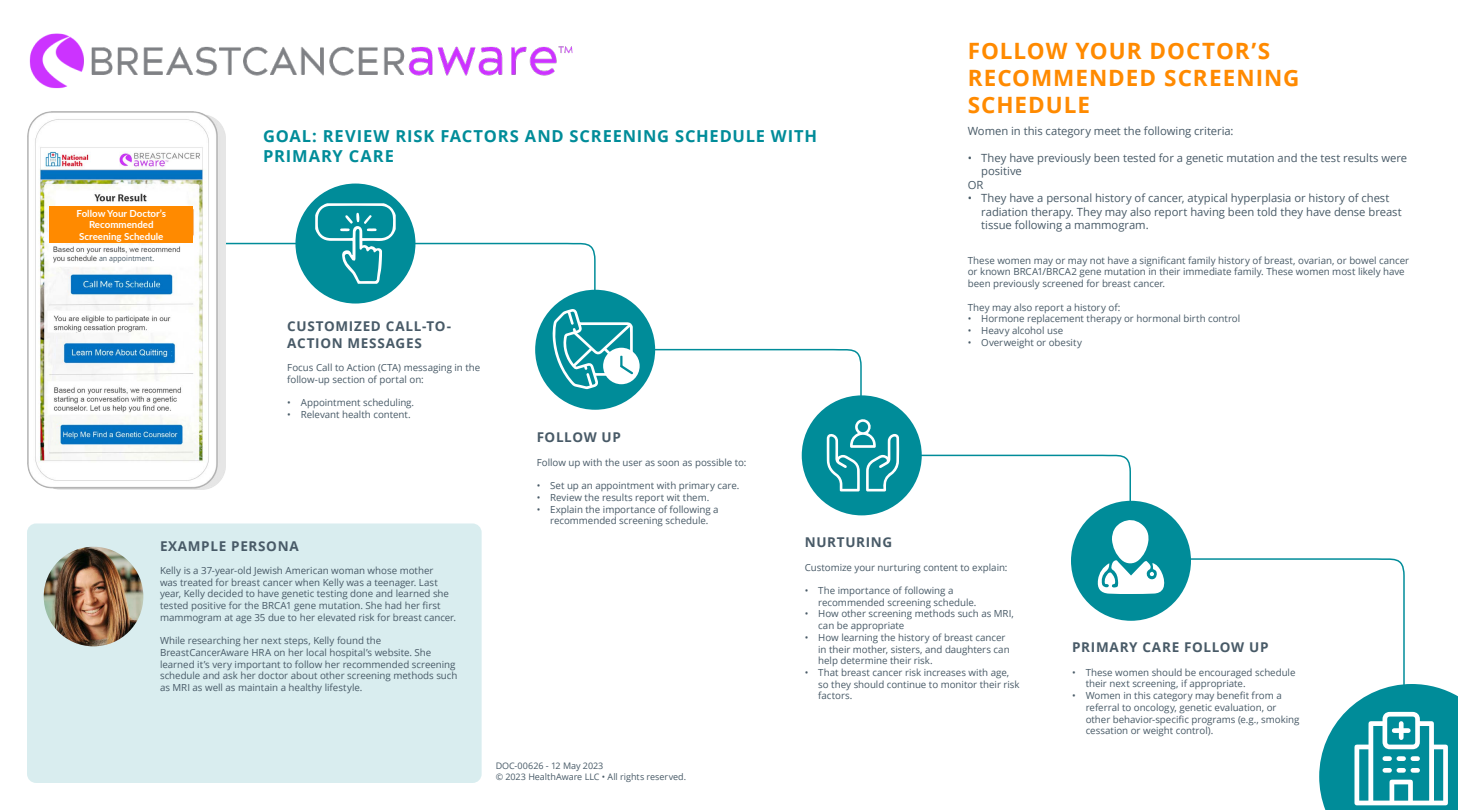
<style>
.page{position:relative;width:1458px;height:810px;background:#fff}
.page>*{position:absolute;margin:0;border:0;box-sizing:border-box;transform-origin:0 0}
.t1{font:700 22.5px/27px "Open Sans";letter-spacing:.04em;color:#ff8a00}
.t2{font:700 16.5px "Open Sans";letter-spacing:.05em;color:#008c99}
.t3{font:700 13.5px/16.2px "Open Sans";letter-spacing:.05em;color:#485a67}
.t4{font:11.25px/13.5px "Open Sans";letter-spacing:-.005em;color:#485a67}
.t5{font:9.75px/11.7px "Open Sans";letter-spacing:-.005em;color:#485a67}
.t6{font:700 9.75px "Lato";color:#fff}
.t7{font:9px "Open Sans";letter-spacing:-.005em;color:#485a67}
.t8{font:7.5px "Open Sans";color:#485a67;scale:.95 1}
</style>
<div class="page">
<svg style="left:1139px;top:558px;width:266px;height:126px"></svg>
<img style="left:29px;top:33px;width:544px;height:56px">
<div style="left:27px;top:523px;width:455px;height:260px;background:#d9edef;border-radius:9px"></div>
<div style="left:1071px;top:501px;width:120px;height:120px;background:#008c99;border-radius:50%"></div>
<div style="left:295px;top:184px;width:120px;height:120px;background:#008c99;border-radius:50%"></div>
<svg style="left:206px;top:203px;width:961px;height:391px"></svg>
<svg style="left:1319px;top:684px;width:139px;height:126px"></svg>
<img style="left:44px;top:547px;width:99px;height:99px;border-radius:50px">
<img style="left:28px;top:111px;width:198px;height:378px">
<div style="left:49px;top:206px;width:144px;height:37px;background:#ff8a00"></div>
<div style="left:99px;top:255px;width:80px;height:10px;background:#fff"></div>
<p class="t6" style="left:77px;top:206px;width:91px">Follow Your Doctor’s</p>
<p class="t6" style="left:89px;top:218px;width:66px">Recommended</p>
<p class="t6" style="left:79px;top:229px;width:86px">Screening Schedule</p>
<p class="t8" style="left:99px;top:253px;width:60px">an appointment.</p>
<p class="t2" style="left:263px;top:124px;width:556px">GOAL: REVIEW RISK FACTORS AND SCREENING SCHEDULE WITH</p>
<p class="t2" style="left:263px;top:144px;width:132px">PRIMARY CARE</p>
<p class="t3" style="left:287px;top:318px;width:165px">CUSTOMIZED CALL-TO-<br>ACTION MESSAGES</p>
<p class="t5" style="left:287px;top:361px;width:195px">Focus Call to Action (CTA) messaging in the follow-up section of portal on:</p>
<p class="t5" style="left:287px;top:397px;width:128px">• Appointment scheduling.</p>
<p class="t5" style="left:287px;top:408px;width:125px">• Relevant health content.</p>
<p class="t3" style="left:537px;top:429px;width:86px">FOLLOW UP</p>
<p class="t5" style="left:537px;top:456px;width:211px">Follow up with the user as soon as possible to:</p>
<p class="t5" style="left:537px;top:480px;width:204px">• Set up an appointment with primary care.</p>
<p class="t5" style="left:537px;top:491px;width:174px">• Review the results report wit them.</p>
<p class="t5" style="left:537px;top:503px;width:184px;text-align:center">• Explain the importance of following a recommended screening schedule.</p>
<p class="t1" style="left:968px;top:37px;width:333px">FOLLOW YOUR DOCTOR’S<br>RECOMMENDED SCREENING<br>SCHEDULE</p>
<p class="t4" style="left:968px;top:124px;width:267px">Women in this category meet the following criteria:</p>
<p class="t4" style="left:981px;top:151px;width:427px;text-indent:-14px">• They have previously been tested for a genetic mutation and the test results were positive</p>
<p class="t4" style="left:968px;top:178px;width:17px">OR</p>
<p class="t4" style="left:981px;top:191px;width:422px;text-indent:-14px">• They have a personal history of cancer, atypical hyperplasia or history of chest radiation therapy. They may also report having been told they have dense breast tissue following a mammogram.</p>
<p class="t5" style="left:968px;top:254px;width:443px">These women may or may not have a significant family history of breast, ovarian, or bowel cancer or known BRCA1/BRCA2 gene mutation in their immediate family. These women most likely have been previously screened for breast cancer.</p>
<p class="t5" style="left:968px;top:301px;width:154px">They may also report a history of:</p>
<p class="t5" style="left:968px;top:313px;width:274px">• Hormone replacement therapy or hormonal birth control</p>
<p class="t5" style="left:968px;top:324px;width:97px">• Heavy alcohol use</p>
<p class="t5" style="left:968px;top:336px;width:116px">• Overweight or obesity</p>
<p class="t3" style="left:160px;top:538px;width:140px">EXAMPLE PERSONA</p>
<p class="t5" style="left:160px;top:564px;width:298px">Kelly is a 37-year-old Jewish American woman whose mother<br>was treated for breast cancer when Kelly was a teenager. Last year, Kelly decided to have genetic testing done and learned she tested positive for the BRCA1 gene mutation. She had her first mammogram at age 35 due to her elevated risk for breast cancer.</p>
<p class="t5" style="left:160px;top:634px;width:299px">While researching her next steps, Kelly found the BreastCancerAware HRA on her local hospital’s website. She learned it’s very important to follow her recommended screening schedule and ask her doctor about other screening methods such as MRI as well as maintain a healthy lifestyle.</p>
<p class="t7" style="left:496px;top:760px;width:109px">DOC-00626 - 12 May 2023</p>
<p class="t7" style="left:496px;top:771px;width:192px">© 2023 HealthAware LLC • All rights reserved.</p>
<p class="t3" style="left:805px;top:534px;width:89px">NURTURING</p>
<p class="t5" style="left:805px;top:561px;width:204px">Customize your nurturing content to explain:</p>
<p class="t5" style="left:818px;top:584px;width:160px;text-indent:-14px">• The importance of following a recommended screening schedule.</p>
<p class="t5" style="left:818px;top:608px;width:197px;text-indent:-14px">• How other screening methods such as MRI, can be appropriate</p>
<p class="t5" style="left:818px;top:631px;width:193px;text-indent:-14px">• How learning the history of breast cancer in their mother, sisters, and daughters can help determine their risk.</p>
<p class="t5" style="left:818px;top:666px;width:203px;text-indent:-14px">• That breast cancer risk increases with age, so they should continue to monitor their risk factors.</p>
<p class="t3" style="left:1072px;top:639px;width:198px">PRIMARY CARE FOLLOW UP</p>
<p class="t5" style="left:1086px;top:666px;width:211px;text-indent:-14px">• These women should be encouraged schedule their next screening, if appropriate.</p>
<p class="t5" style="left:1086px;top:689px;width:215px;text-indent:-14px">• Women in this category may benefit from a referral to oncology, genetic evaluation, or other behavior-specific programs (e.g., smoking cessation or weight control).</p>
</div>
